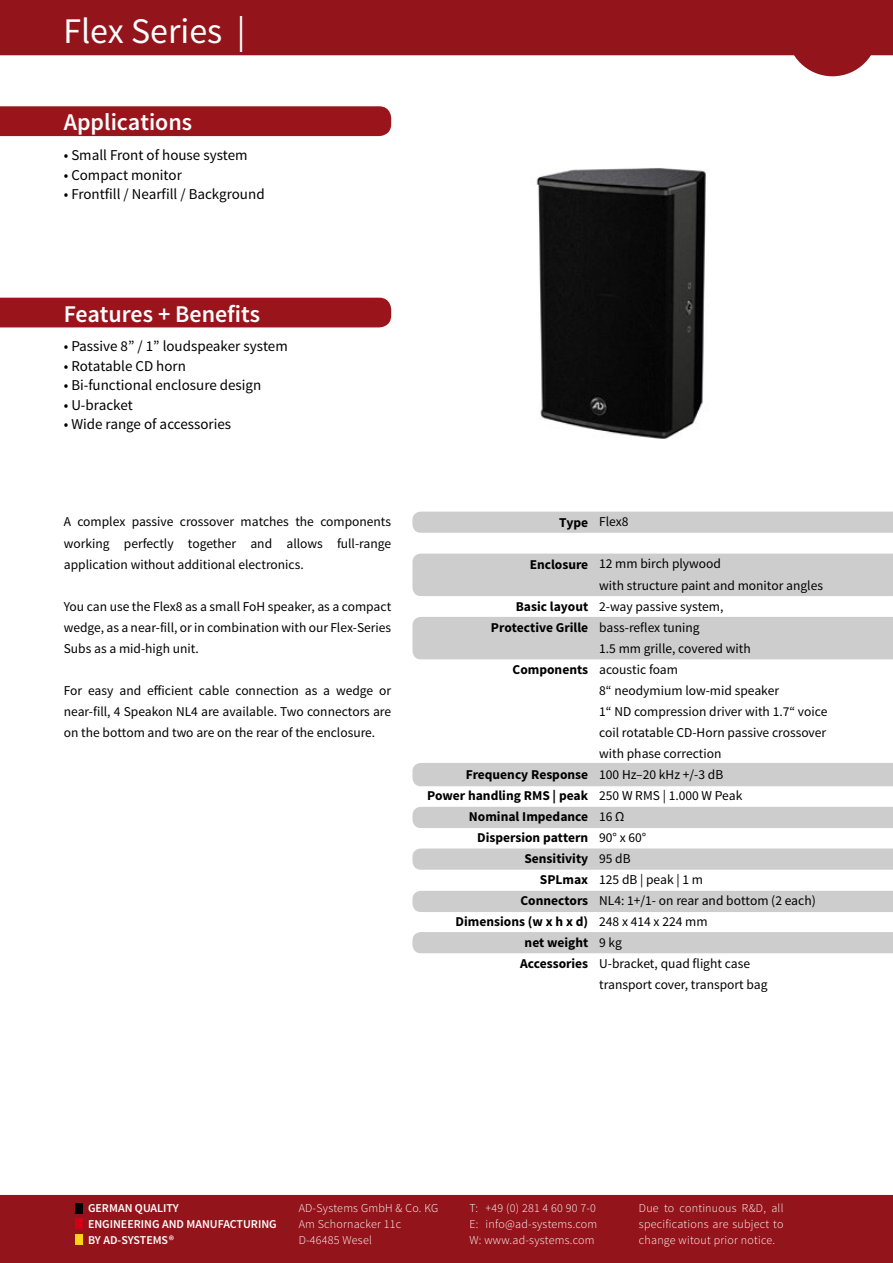
<style>
.page{position:relative;width:893px;height:1263px;background:#fff}
.page>*{position:absolute;margin:0;border:0;box-sizing:border-box;transform-origin:0 0}
.t1{font:36px "Source Sans Pro";color:#fff}
.t2{font:600 24px "Source Sans Pro";color:#fff}
.t3{font:15px "Source Sans Pro";color:#000}
.t4{font:13.5px/21px "Source Sans Pro";color:#000;text-align:justify}
.t5{font:700 13.5px/21px "Source Sans Pro";color:#000;text-align:right}
.t6{font:300 12px/15.8px "Source Sans Pro";letter-spacing:.02em;color:#fff;text-align:justify}
.t7{font:600 12px/15.8px "Source Sans Pro";color:#fff}
</style>
<div class="page">
<div style="left:0;top:0;width:893px;height:55px;background:#93141a"></div>
<svg style="left:787px;top:0;width:91px;height:76px;background:#9e2d32"></svg>
<div style="left:0;top:106px;width:391px;height:30px;background:#9a141c"></div>
<div style="left:0;top:298px;width:391px;height:29px;background:#9a141c"></div>
<div style="left:1px;top:1196px;width:891px;height:66px;background:#93141a"></div>
<div style="left:0;top:1195px;width:893px;height:68px;border:2px solid #93141a"></div>
<div style="left:75px;top:1203px;width:8px;height:11px;background:#000"></div>
<div style="left:75px;top:1218px;width:8px;height:11px;background:#d10019"></div>
<div style="left:75px;top:1235px;width:8px;height:10px;background:#ffd417"></div>
<svg style="left:412px;top:511px;width:481px;height:22px;background:#cecece"></svg>
<div style="left:412px;top:554px;width:481px;height:42px;background:#cdcdcd"></div>
<div style="left:412px;top:617px;width:481px;height:42px;background:#cdcdcd"></div>
<div style="left:412px;top:763px;width:481px;height:23px;background:#cdcdcd"></div>
<div style="left:412px;top:807px;width:481px;height:21px;background:#cdcdcd"></div>
<svg style="left:412px;top:848px;width:481px;height:22px;background:#cecece"></svg>
<div style="left:412px;top:891px;width:481px;height:21px;background:#cdcdcd"></div>
<div style="left:412px;top:932px;width:481px;height:21px;background:#cdcdcd"></div>
<img style="left:536px;top:168px;width:170px;height:271px">
<h1 class="t1" style="left:63px;top:9px;width:184px">Flex Series |</h1>
<h2 class="t2" style="left:64px;top:107px;width:130px">Applications</h2>
<p class="t3" style="left:64px;top:146px;width:185px">• Small Front of house system</p>
<p class="t3" style="left:64px;top:165px;width:120px">• Compact monitor</p>
<p class="t3" style="left:64px;top:185px;width:202px">• Frontfill / Nearfill / Background</p>
<h2 class="t2" style="left:64px;top:298px;width:198px">Features + Benefits</h2>
<p class="t3" style="left:64px;top:337px;width:226px">• Passive 8” / 1” loudspeaker system</p>
<p class="t3" style="left:64px;top:357px;width:124px">• Rotatable CD horn</p>
<p class="t3" style="left:64px;top:376px;width:199px">• Bi-functional enclosure design</p>
<p class="t3" style="left:64px;top:396px;width:70px">• U-bracket</p>
<p class="t3" style="left:64px;top:415px;width:169px">• Wide range of accessories</p>
<p class="t4" style="left:64px;top:512px;width:329px">A complex passive crossover matches the components working perfectly together and allows full-range application without additional electronics.</p>
<p class="t4" style="left:64px;top:596px;width:329px">You can use the Flex8 as a small FoH speaker, as a compact wedge, as a near-fill, or in combination with our Flex-Series Subs as a mid-high unit.</p>
<p class="t4" style="left:64px;top:680px;width:329px">For easy and efficient cable connection as a wedge or near-fill, 4 Speakon NL4 are available. Two connectors are on the bottom and two are on the rear of the enclosure.</p>
<p class="t5" style="left:559px;top:512px;width:30px">Type</p>
<p class="t5" style="left:530px;top:554px;width:60px">Enclosure</p>
<p class="t5" style="left:491px;top:596px;width:99px">Basic layout<br>Protective Grille</p>
<p class="t5" style="left:512px;top:659px;width:77px">Components</p>
<p class="t5" style="left:427px;top:764px;width:162px">Frequency Response<br>Power handling RMS | peak<br>Nominal Impedance<br>Dispersion pattern<br>Sensitivity<br>SPLmax<br>Connectors<br>Dimensions (w x h x d)<br>net weight<br>Accessories</p>
<p class="t4" style="left:599px;top:512px;width:31px">Flex8</p>
<p class="t4" style="left:599px;top:554px;width:230px;text-align:left">12 mm birch plywood<br>with structure paint and monitor angles<br>2-way passive system,<br>bass-reflex tuning<br>1.5 mm grille, covered with<br>acoustic foam<br>8“ neodymium low-mid speaker<br>1“ ND compression driver with 1.7“ voice coil rotatable CD-Horn passive crossover with phase correction<br>100 Hz–20 kHz +/-3 dB<br>250 W RMS | 1.000 W Peak<br>16 Ω<br>90° x 60°<br>95 dB<br>125 dB | peak | 1 m<br>NL4: 1+/1- on rear and bottom (2 each)<br>248 x 414 x 224 mm<br>9 kg<br>U-bracket, quad flight case<br>transport cover, transport bag</p>
<p class="t7" style="left:88px;top:1201px;width:190px">GERMAN QUALITY<br>ENGINEERING AND MANUFACTURING<br>BY AD-SYSTEMS®</p>
<p class="t6" style="left:469px;top:1201px;width:129px">T: +49 (0) 281 4 60 90 7-0<br>E: info@ad-systems.com W: www.ad-systems.com</p>
<p class="t6" style="left:299px;top:1201px;width:141px;text-align:left">AD-Systems GmbH &amp; Co. KG<br>Am Schornacker 11c<br>D-46485 Wesel</p>
<p class="t6" style="left:639px;top:1200px;width:146px">Due to continuous R&amp;D, all specifications are subject to change witout prior notice.</p>
</div>
